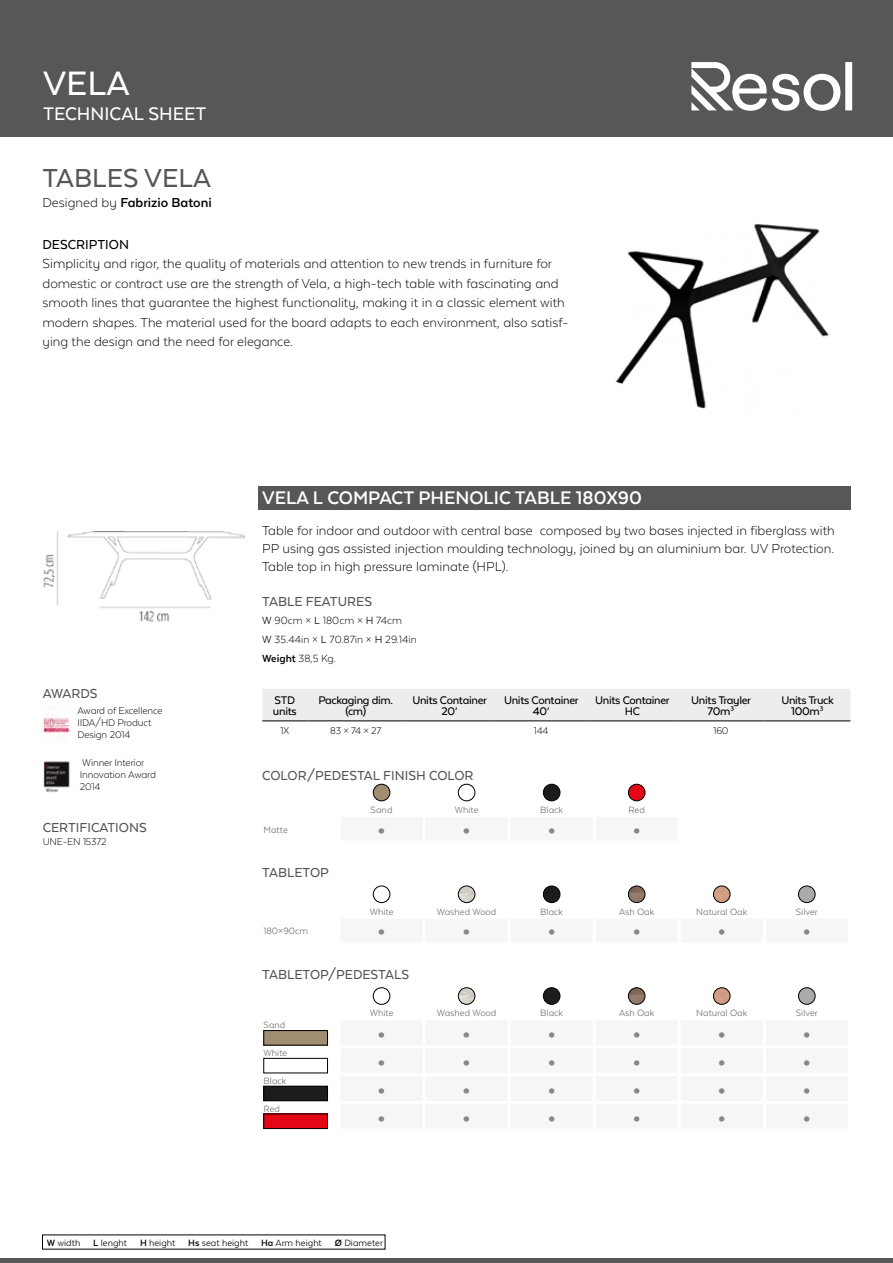
<style>
.page{position:relative;width:893px;height:1263px;background:#fff}
.page>*{position:absolute;margin:0;border:0;box-sizing:border-box;transform-origin:0 0}
.t1{font:500 39px "Texta Alt";color:#fff}
.t2{font:700 31.5px "Texta Alt";color:#878787}
.t3{font:500 30px "Texta Alt";color:#575756}
.t4{font:700 21px "Texta Alt";color:#fff}
.t5{font:500 21px "Texta Alt";color:#fff}
.t6{font:300 15px/19.5px "Texta Alt";color:#000}
.t7{font:500 15px "Texta Alt";color:#575756}
.t8{font:700 15px "Texta Alt";color:#000}
.t9{font:500 15px "Texta Alt";color:#000}
.t10{font:500 12.75px/10.5px "Texta Alt";letter-spacing:-.025em;color:#000;text-align:center}
.t11{font:300 12px/18.6px "Texta Alt";color:#000}
.t12{font:300 11.25px/12px "Texta Alt";letter-spacing:-.01em;color:#000}
.t13{font:10.5px "Texta Alt";color:#706f6f}
.t14{font:10.5px "Texta Alt";color:#000}
.s1{font-weight:300}
.s2{font-weight:400}
.s3{font-weight:700}
</style>
<div class="page">
<hr style="left:0;top:1259px;width:893px;height:4px;background:#575756">
<div style="left:0;top:0;width:893px;height:137px;background:#575756"></div>
<svg style="left:691px;top:62px;width:161px;height:49px"></svg>
<img style="left:615px;top:223px;width:214px;height:186px">
<div style="left:258px;top:486px;width:592px;height:23px;background:#575756"></div>
<div style="left:262px;top:689px;width:588px;height:32px;background:#ededed"></div>
<hr style="left:262px;top:721px;width:46px;height:1px;background:#000">
<hr style="left:308px;top:721px;width:96px;height:1px;background:#000">
<hr style="left:404px;top:721px;width:91px;height:1px;background:#000">
<hr style="left:495px;top:721px;width:92px;height:1px;background:#000">
<hr style="left:587px;top:721px;width:90px;height:1px;background:#000">
<hr style="left:677px;top:721px;width:88px;height:1px;background:#000">
<hr style="left:765px;top:721px;width:85px;height:1px;background:#000">
<svg style="left:372px;top:784px;width:274px;height:18px"></svg>
<img style="left:373px;top:784px;width:17px;height:17px;border-radius:8px">
<div style="left:373px;top:784px;width:17px;height:17px;border:1px solid #000;border-radius:50%"></div>
<img style="left:458px;top:784px;width:17px;height:17px;border-radius:8px">
<div style="left:458px;top:784px;width:17px;height:17px;border:1px solid #000;border-radius:50%"></div>
<img style="left:543px;top:784px;width:17px;height:17px;border-radius:8px">
<div style="left:543px;top:784px;width:17px;height:17px;border:1px solid #000;border-radius:50%"></div>
<img style="left:628px;top:784px;width:17px;height:17px;border-radius:8px">
<div style="left:628px;top:784px;width:17px;height:17px;border:1px solid #000;border-radius:50%"></div>
<svg style="left:372px;top:886px;width:444px;height:18px"></svg>
<img style="left:373px;top:886px;width:17px;height:16px;border-radius:8px">
<div style="left:373px;top:886px;width:17px;height:17px;border:1px solid #000;border-radius:50%"></div>
<img style="left:458px;top:886px;width:17px;height:16px;border-radius:8px">
<div style="left:458px;top:886px;width:17px;height:17px;border:1px solid #000;border-radius:50%"></div>
<img style="left:543px;top:886px;width:17px;height:16px;border-radius:8px">
<div style="left:543px;top:886px;width:17px;height:17px;border:1px solid #000;border-radius:50%"></div>
<img style="left:628px;top:886px;width:17px;height:16px;border-radius:8px">
<div style="left:628px;top:886px;width:17px;height:17px;border:1px solid #000;border-radius:50%"></div>
<img style="left:713px;top:886px;width:17px;height:16px;border-radius:8px">
<div style="left:713px;top:886px;width:17px;height:17px;border:1px solid #000;border-radius:50%"></div>
<img style="left:798px;top:886px;width:17px;height:16px;border-radius:8px">
<div style="left:798px;top:886px;width:17px;height:17px;border:1px solid #000;border-radius:50%"></div>
<img style="left:373px;top:988px;width:17px;height:16px;border-radius:8px">
<div style="left:373px;top:987px;width:17px;height:17px;border:1px solid #000;border-radius:50%"></div>
<img style="left:458px;top:988px;width:17px;height:16px;border-radius:8px">
<div style="left:458px;top:987px;width:17px;height:17px;border:1px solid #000;border-radius:50%"></div>
<img style="left:543px;top:988px;width:17px;height:16px;border-radius:8px">
<div style="left:543px;top:987px;width:17px;height:17px;border:1px solid #000;border-radius:50%"></div>
<img style="left:628px;top:988px;width:17px;height:16px;border-radius:8px">
<div style="left:628px;top:987px;width:17px;height:17px;border:1px solid #000;border-radius:50%"></div>
<img style="left:713px;top:988px;width:17px;height:16px;border-radius:8px">
<div style="left:713px;top:987px;width:17px;height:17px;border:1px solid #000;border-radius:50%"></div>
<img style="left:798px;top:988px;width:17px;height:16px;border-radius:8px">
<div style="left:798px;top:987px;width:17px;height:17px;border:1px solid #000;border-radius:50%"></div>
<div style="left:264px;top:1030px;width:64px;height:15px;border:1px solid #000"></div>
<div style="left:264px;top:1058px;width:64px;height:15px;border:1px solid #000"></div>
<img style="left:266px;top:1088px;width:60px;height:11px">
<div style="left:264px;top:1086px;width:64px;height:15px;border:1px solid #000"></div>
<img style="left:266px;top:1116px;width:60px;height:11px">
<div style="left:264px;top:1114px;width:64px;height:15px;border:1px solid #000"></div>
<img style="left:43px;top:532px;width:201px;height:90px">
<img style="left:43px;top:706px;width:28px;height:34px">
<img style="left:43px;top:761px;width:27px;height:32px">
<h1 class="t1" style="left:43px;top:63px;width:88px">VELA</h1>
<h3 class="t5" style="left:43px;top:103px;width:165px">TECHNICAL SHEET</h3>
<h3 class="t3" style="left:43px;top:163px;width:170px">TABLES VELA</h3>
<p class="t8" style="left:43px;top:195px;width:171px"><span class="s1">Designed by</span> Fabrizio Batoni</p>
<p class="t9" style="left:43px;top:236px;width:88px">DESCRIPTION</p>
<p class="t6" style="left:43px;top:254px;width:527px">Simplicity and rigor, the quality of materials and attention to new trends in furniture for domestic or contract use are the strength of Vela, a high-tech table with fascinating and smooth lines that guarantee the highest functionality, making it in a classic element with modern shapes. The material used for the board adapts to each environment, also satisf&shy;ying the design and the need for elegance.</p>
<p class="t7" style="left:43px;top:685px;width:56px">AWARDS</p>
<p class="t12" style="left:77px;top:705px;width:87px">Award of Excellence<br>IIDA/HD Product<br>Design 2014</p>
<p class="t12" style="left:80px;top:756px;width:78px">Winner Interior<br>Innovation Award<br>2014</p>
<p class="t7" style="left:43px;top:819px;width:106px">CERTIFICATIONS</p>
<p class="t12" style="left:43px;top:836px;width:65px">UNE-EN 15372</p>
<h3 class="t4" style="left:262px;top:487px;width:381px">VELA L COMPACT PHENOLIC TABLE 180X90</h3>
<p class="t6" style="left:262px;top:521px;width:574px;line-height:18px;text-align:justify">Table for indoor and outdoor with central base composed by two bases injected in fiberglass with PP using gas assisted injection moulding technology, joined by an aluminium bar. UV Protection.<br>Table top in high pressure laminate (HPL).</p>
<p class="t7" style="left:262px;top:593px;width:111px">TABLE FEATURES</p>
<p class="t11" style="left:262px;top:611px;width:156px"><span class="s2">W</span> 90cm × <span class="s2">L</span> 180cm × <span class="s2">H</span> 74cm<br><span class="s2">W</span> 35.44in × <span class="s2">L</span> 70.87in × <span class="s2">H</span> 29.14in<br><span class="s3">Weight</span> 38,5 Kg.</p>
<p class="t10" style="left:273px;top:695px;width:25px;text-align:left">STD units</p>
<p class="t10" style="left:318px;top:695px;width:76px">Packaging dim. (cm)</p>
<p class="t10" style="left:412px;top:695px;width:76px">Units Container<br>20’</p>
<p class="t10" style="left:504px;top:695px;width:76px">Units Container<br>40’</p>
<p class="t10" style="left:595px;top:695px;width:76px">Units Container<br>HC</p>
<p class="t10" style="left:691px;top:695px;width:61px">Units Trayler<br>70m³</p>
<p class="t10" style="left:781px;top:695px;width:54px">Units Truck<br>100m³</p>
<p class="t12" style="left:281px;top:724px;width:10px">1X</p>
<p class="t12" style="left:330px;top:724px;width:52px">83 × 74 × 27</p>
<p class="t12" style="left:534px;top:724px;width:16px">144</p>
<p class="t12" style="left:713px;top:724px;width:17px">160</p>
<p class="t7" style="left:262px;top:767px;width:213px">COLOR/PEDESTAL FINISH COLOR</p>
<p class="t13" style="left:371px;top:804px;width:23px">Sand</p>
<p class="t13" style="left:455px;top:804px;width:25px">White</p>
<p class="t13" style="left:540px;top:804px;width:24px">Black</p>
<p class="t13" style="left:628px;top:804px;width:18px">Red</p>
<p class="t13" style="left:264px;top:824px;width:26px">Matte</p>
<h2 class="t2" style="left:377px;top:812px;width:97px">• •</h2>
<h2 class="t2" style="left:547px;top:812px;width:97px">• •</h2>
<p class="t7" style="left:262px;top:865px;width:68px">TABLETOP</p>
<p class="t13" style="left:370px;top:906px;width:25px">White</p>
<p class="t13" style="left:437px;top:906px;width:61px">Washed Wood</p>
<p class="t13" style="left:540px;top:906px;width:24px">Black</p>
<p class="t13" style="left:619px;top:906px;width:37px">Ash Oak</p>
<p class="t13" style="left:696px;top:906px;width:52px">Natural Oak</p>
<p class="t13" style="left:796px;top:906px;width:23px">Silver</p>
<p class="t13" style="left:264px;top:926px;width:46px">180×90cm</p>
<h2 class="t2" style="left:377px;top:914px;width:97px">• •</h2>
<h2 class="t2" style="left:547px;top:914px;width:97px">• •</h2>
<h2 class="t2" style="left:717px;top:914px;width:97px">• •</h2>
<p class="t7" style="left:262px;top:967px;width:148px">TABLETOP/PEDESTALS</p>
<p class="t13" style="left:370px;top:1008px;width:25px">White</p>
<p class="t13" style="left:437px;top:1008px;width:61px">Washed Wood</p>
<p class="t13" style="left:540px;top:1008px;width:24px">Black</p>
<p class="t13" style="left:619px;top:1008px;width:37px">Ash Oak</p>
<p class="t13" style="left:696px;top:1008px;width:52px">Natural Oak</p>
<p class="t13" style="left:796px;top:1008px;width:23px">Silver</p>
<p class="t13" style="left:264px;top:1020px;width:23px">Sand</p>
<h2 class="t2" style="left:377px;top:1017px;width:97px">• •</h2>
<h2 class="t2" style="left:547px;top:1017px;width:97px">• •</h2>
<h2 class="t2" style="left:717px;top:1017px;width:97px">• •</h2>
<p class="t13" style="left:264px;top:1047px;width:25px">White</p>
<h2 class="t2" style="left:377px;top:1044px;width:97px">• •</h2>
<h2 class="t2" style="left:547px;top:1044px;width:97px">• •</h2>
<h2 class="t2" style="left:717px;top:1044px;width:97px">• •</h2>
<p class="t13" style="left:264px;top:1075px;width:24px">Black</p>
<h2 class="t2" style="left:377px;top:1072px;width:97px">• •</h2>
<h2 class="t2" style="left:547px;top:1072px;width:97px">• •</h2>
<h2 class="t2" style="left:717px;top:1072px;width:97px">• •</h2>
<p class="t13" style="left:264px;top:1103px;width:18px">Red</p>
<h2 class="t2" style="left:377px;top:1100px;width:97px">• •</h2>
<h2 class="t2" style="left:547px;top:1100px;width:97px">• •</h2>
<h2 class="t2" style="left:717px;top:1100px;width:97px">• •</h2>
<p class="t14" style="left:47px;top:1237px;width:338px"><span class="s3">W</span> width <span class="s3">L</span> lenght <span class="s3">H</span> height <span class="s3">Hs</span> seat height <span class="s3">Ha</span> Arm height <span class="s3">Ø</span> Diameter</p>
</div>
